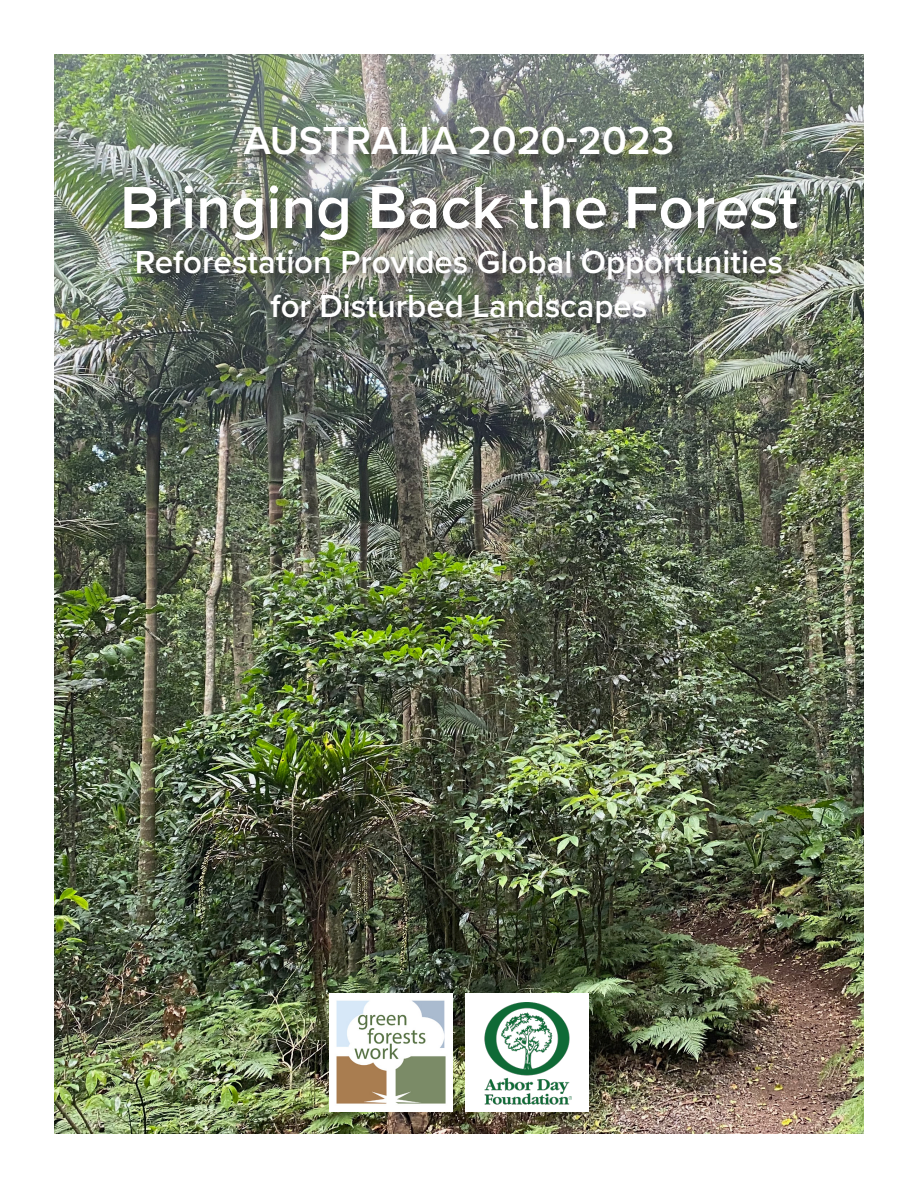
<style>
.page{position:relative;width:918px;height:1188px;background:#fff}
.page>*{position:absolute;margin:0;border:0;box-sizing:border-box;transform-origin:0 0}
.t1{font:600 61.5px "Proxima Nova";color:#fff}
.t2{font:600 40.5px "Proxima Nova";color:#fff}
.t3{font:600 33px/44.4px "Proxima Nova";color:#fff;text-align:center}
</style>
<div class="page">
<img style="left:54px;top:54px;width:810px;height:1080px">
<div style="left:466px;top:993px;width:123px;height:119px;background:#fff"></div>
<div style="left:123px;top:184px;width:688px;height:153px;background:#231f20;opacity:.75"></div>
<div style="left:244px;top:126px;width:444px;height:44px;background:#231f20;opacity:.75"></div>
<img style="left:484px;top:1003px;width:87px;height:102px">
<img style="left:329px;top:993px;width:123px;height:119px">
<p class="t2" style="left:244px;top:111px;width:432px">AUSTRALIA 2020-2023</p>
<p class="t1" style="left:120px;top:162px;width:679px">Bringing Back the Forest</p>
<p class="t3" style="left:135px;top:239px;width:650px">Reforestation Provides Global Opportunities for Disturbed Landscapes</p>
</div>
